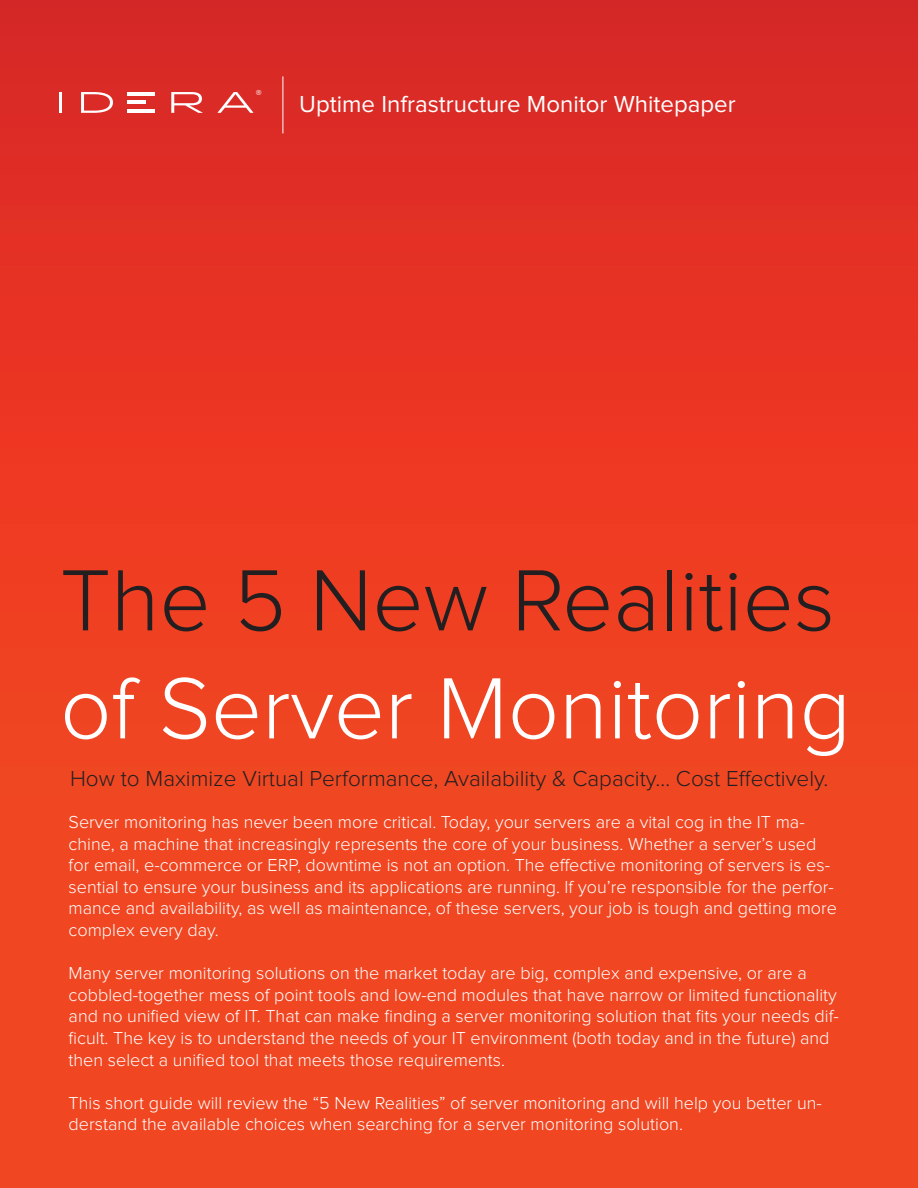
<style>
.page{position:relative;width:918px;height:1188px;background:#fff}
.page>*{position:absolute;margin:0;border:0;box-sizing:border-box;transform-origin:0 0}
.t1{font:300 90px/108px "Proxima Nova";color:#fff}
.t2{font:24px "Proxima Nova";color:#fff}
.t3{font:300 22.5px "Proxima Nova";color:#231f20}
.t4{font:300 18px/21.6px "Proxima Nova";color:#fff}
.t5{font:700 12px "Proxima Nova";color:#fff}
.s1{color:#231f20}
</style>
<div class="page">
<div style="left:0;top:0;width:918px;height:1188px;background:linear-gradient(to bottom,#df2a26,#f64e21)"></div>
<hr style="left:283px;top:76px;width:1px;height:57px;background:#fff">
<hr style="left:59px;top:92px;width:3px;height:21px;background:#fff">
<svg style="left:81px;top:92px;width:32px;height:21px"></svg>
<svg style="left:171px;top:92px;width:32px;height:21px"></svg>
<svg style="left:217px;top:92px;width:37px;height:21px"></svg>
<hr style="left:127px;top:92px;width:28px;height:3px;background:#fff">
<hr style="left:127px;top:110px;width:28px;height:3px;background:#fff">
<hr style="left:127px;top:101px;width:19px;height:3px;background:#fff">
<p class="t5" style="left:256px;top:89px;width:7px">®</p>
<p class="t2" style="left:299px;top:93px;width:438px">Uptime Infrastructure Monitor Whitepaper</p>
<p class="t1" style="left:60px;top:550px;width:792px"><span class="s1">The 5 New Realities </span>of Server Monitoring</p>
<p class="t3" style="left:70px;top:769px;width:760px">How to Maximize Virtual Performance, Availability &amp; Capacity… Cost Effectively.</p>
<p class="t4" style="left:69px;top:812px;width:770px">Server monitoring has never been more critical. Today, your servers are a vital cog in the IT ma&shy;chine, a machine that increasingly represents the core of your business. Whether a server’s used for email, e-commerce or ERP, downtime is not an option. The effective monitoring of servers is es&shy;sential to ensure your business and its applications are running. If you’re responsible for the perfor&shy;mance and availability, as well as maintenance, of these servers, your job is tough and getting more complex every day.</p>
<p class="t4" style="left:69px;top:963px;width:772px">Many server monitoring solutions on the market today are big, complex and expensive, or are a cobbled-together mess of point tools and low-end modules that have narrow or limited functionality and no unified view of IT. That can make finding a server monitoring solution that fits your needs dif&shy;ficult. The key is to understand the needs of your IT environment (both today and in the future) and then select a unified tool that meets those requirements.</p>
<p class="t4" style="left:69px;top:1093px;width:755px">This short guide will review the “5 New Realities” of server monitoring and will help you better un&shy;derstand the available choices when searching for a server monitoring solution.</p>
</div>
